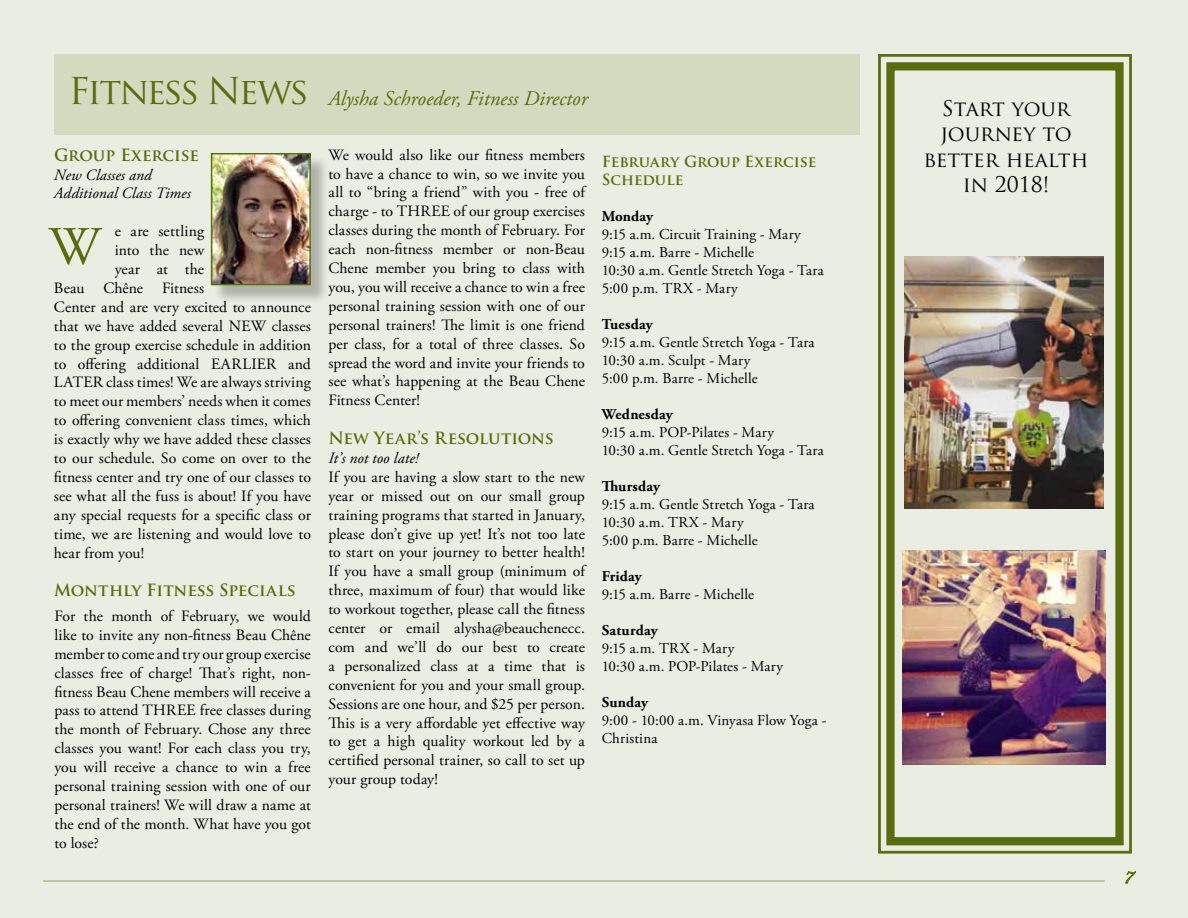
<style>
.page{position:relative;width:1188px;height:918px;background:#eaede1}
.page>*{position:absolute;margin:0;border:0;box-sizing:border-box;transform-origin:0 0}
.t1{font:54px "Adobe Garamond Pro";color:#586c10}
.t2{font:36px "Trajan Pro";letter-spacing:-.06em;color:#586c10}
.t3{font:21px/25.2px "Trajan Pro";color:#000;text-align:center}
.t4{font:italic 21px "Adobe Garamond Pro";color:#586c10}
.t5{font:21px "Edwardian Script ITC";color:#586c10}
.t6{font:700 16.5px "Trajan Pro";letter-spacing:-.005em;color:#586c10}
.t7{font:15.75px/18.9px "Adobe Garamond Pro";letter-spacing:.005em;color:#000;text-align:justify}
.t8{font:italic 15.75px/18.9px "Adobe Garamond Pro";letter-spacing:.005em;color:#000}
.t9{font:15px/18px "Adobe Garamond Pro";letter-spacing:.01em;color:#000}
.t10{font:700 15px "Adobe Garamond Pro";letter-spacing:.01em;color:#000}
.t11{font:700 15px/18px "Trajan Pro";letter-spacing:-.005em;color:#586c10}
</style>
<div class="page">
<hr style="left:43px;top:880px;width:1062px;height:2px;background:#b1bb8c">
<svg style="left:1125px;top:871px;width:11px;height:13px"></svg>
<div style="left:54px;top:54px;width:806px;height:81px;background:#d4dabf"></div>
<div style="left:213px;top:155px;width:117px;height:149px;background:#000;opacity:.25"></div>
<img style="left:214px;top:156px;width:94px;height:126px">
<div style="left:211px;top:153px;width:100px;height:132px;border:2px solid #586c10"></div>
<img style="left:878px;top:54px;width:254px;height:800px">
<div style="left:886px;top:62px;width:238px;height:783px;border:8px solid #586c10"></div>
<h2 class="t2" style="left:68px;top:68px;width:242px">Fitness News</h2>
<p class="t6" style="left:54px;top:144px;width:146px">Group Exercise</p>
<p class="t8" style="left:54px;top:166px;width:138px">New Classes and<br>Additional Class Times</p>
<p class="t7" style="left:115px;top:222px;width:91px">e are settling</p>
<p class="t7" style="left:115px;top:241px;width:91px">into the new</p>
<p class="t7" style="left:115px;top:260px;width:91px">year at the</p>
<p class="t7" style="left:54px;top:279px;width:152px">Beau Chêne Fitness</p>
<p class="t7" style="left:54px;top:298px;width:259px">Center and are very excited to announce</p>
<p class="t7" style="left:54px;top:317px;width:258px">that we have added several NEW classes</p>
<p class="t7" style="left:54px;top:336px;width:258px">to the group exercise schedule in addition</p>
<p class="t7" style="left:54px;top:355px;width:258px">to offering additional EARLIER and</p>
<p class="t7" style="left:54px;top:374px;width:258px">LATER class times! We are always striving</p>
<p class="t7" style="left:54px;top:392px;width:258px">to meet our members’ needs when it comes</p>
<p class="t7" style="left:54px;top:411px;width:258px">to offering convenient class times, which</p>
<p class="t7" style="left:54px;top:430px;width:259px">is exactly why we have added these classes</p>
<p class="t7" style="left:54px;top:449px;width:258px">to our schedule. So come on over to the</p>
<p class="t7" style="left:54px;top:468px;width:259px">fitness center and try one of our classes to</p>
<p class="t7" style="left:54px;top:487px;width:259px">see what all the fuss is about! If you have</p>
<p class="t7" style="left:54px;top:506px;width:259px">any special requests for a specific class or</p>
<p class="t7" style="left:54px;top:525px;width:259px">time, we are listening and would love to</p>
<p class="t7" style="left:54px;top:544px;width:92px">hear from you!</p>
<p class="t6" style="left:54px;top:580px;width:243px">Monthly Fitness Specials</p>
<p class="t7" style="left:54px;top:607px;width:258px">For the month of February, we would like to invite any non-fitness Beau Chêne member to come and try our group exercise classes free of charge! That’s right, non&shy;fitness Beau Chene members will receive a pass to attend THREE free classes during the month of February. Chose any three classes you want! For each class you try, you will receive a chance to win a free personal training session with one of our personal trainers! We will draw a name at the end of the month. What have you got to lose?</p>
<h1 class="t1" style="left:49px;top:214px;width:53px">W</h1>
<h3 class="t4" style="left:328px;top:86px;width:261px">Alysha Schroeder, Fitness Director</h3>
<p class="t7" style="left:328px;top:146px;width:258px">We would also like our fitness members to have a chance to win, so we invite you all to “bring a friend” with you - free of charge - to THREE of our group exercises classes during the month of February. For each non-fitness member or non-Beau Chene member you bring to class with you, you will receive a chance to win a free personal training session with one of our personal trainers! The limit is one friend per class, for a total of three classes. So spread the word and invite your friends to see what’s happening at the Beau Chene Fitness Center!</p>
<p class="t6" style="left:328px;top:428px;width:227px">New Year’s Resolutions</p>
<p class="t8" style="left:328px;top:449px;width:91px">It’s not too late!</p>
<p class="t7" style="left:328px;top:468px;width:258px">If you are having a slow start to the new year or missed out on our small group training programs that started in January, please don’t give up yet! It’s not too late to start on your journey to better health!<br>If you have a small group (minimum of three, maximum of four) that would like to workout together, please call the fitness center or email alysha@beauchenecc. com and we’ll do our best to create a personalized class at a time that is convenient for you and your small group.<br>Sessions are one hour, and $25 per person.<br>This is a very affordable yet effective way to get a high quality workout led by a certified personal trainer, so call to set up your group today!</p>
<p class="t11" style="left:602px;top:153px;width:216px">February Group Exercise<br>Schedule</p>
<p class="t10" style="left:602px;top:208px;width:53px">Monday</p>
<p class="t9" style="left:602px;top:226px;width:224px">9:15 a.m. Circuit Training - Mary<br>9:15 a.m. Barre - Michelle<br>10:30 a.m. Gentle Stretch Yoga - Tara<br>5:00 p.m. TRX - Mary</p>
<p class="t10" style="left:602px;top:316px;width:53px">Tuesday</p>
<p class="t9" style="left:602px;top:334px;width:214px">9:15 a.m. Gentle Stretch Yoga - Tara<br>10:30 a.m. Sculpt - Mary<br>5:00 p.m. Barre - Michelle</p>
<p class="t10" style="left:602px;top:406px;width:73px">Wednesday</p>
<p class="t9" style="left:602px;top:424px;width:224px">9:15 a.m. POP-Pilates - Mary<br>10:30 a.m. Gentle Stretch Yoga - Tara</p>
<p class="t10" style="left:602px;top:478px;width:60px">Thursday</p>
<p class="t9" style="left:602px;top:496px;width:214px">9:15 a.m. Gentle Stretch Yoga - Tara<br>10:30 a.m. TRX - Mary<br>5:00 p.m. Barre - Michelle</p>
<p class="t10" style="left:602px;top:568px;width:42px">Friday</p>
<p class="t9" style="left:602px;top:586px;width:154px">9:15 a.m. Barre - Michelle</p>
<p class="t10" style="left:602px;top:622px;width:58px">Saturday</p>
<p class="t9" style="left:602px;top:640px;width:183px">9:15 a.m. TRX - Mary<br>10:30 a.m. POP-Pilates - Mary</p>
<p class="t10" style="left:602px;top:694px;width:48px">Sunday</p>
<p class="t9" style="left:602px;top:712px;width:226px">9:00 - 10:00 a.m. Vinyasa Flow Yoga -<br>Christina</p>
<h3 class="t3" style="left:924px;top:96px;width:166px">Start your journey to better health in 2018!</h3>
<h3 class="t5" style="left:1122px;top:865px;width:12px">7</h3>
</div>
